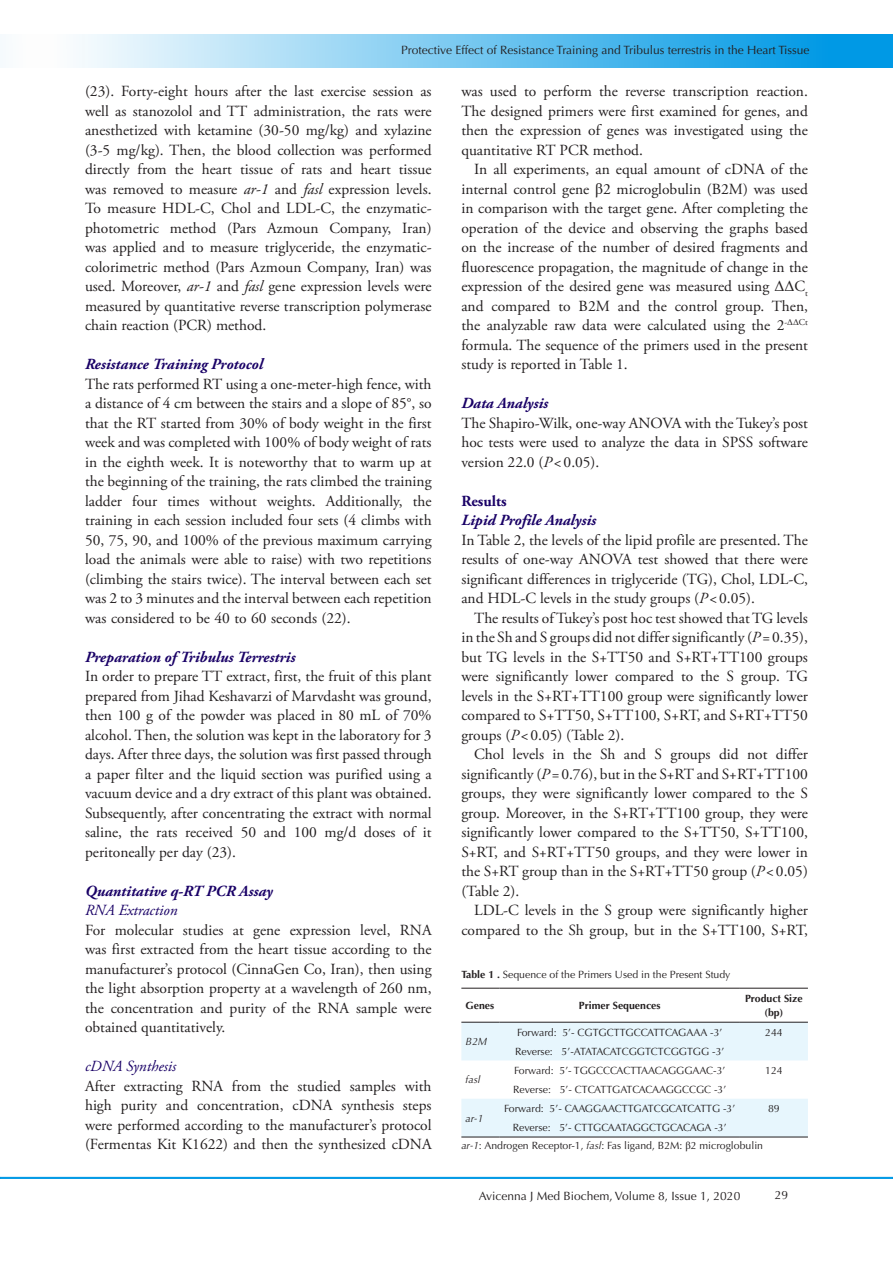
<style>
.page{position:relative;width:893px;height:1263px;background:#fff}
.page>*{position:absolute;margin:0;border:0;box-sizing:border-box;transform-origin:0 0}
.t1{font:15.45px/19.5px "Adobe Garamond Pro";color:#231f20;text-align:justify}
.t2{font:italic 700 15.45px "Adobe Garamond Pro";color:#190066}
.t3{font:italic 15.45px "Adobe Garamond Pro";color:#190066}
.t4{font:700 15.45px "Adobe Garamond Pro";color:#190066}
.t5{font:12px "Optima LT Std";color:#231f20}
.t6{font:10.5px "Optima LT Std";color:#231f20}
.t7{font:700 10.5px/13.5px "Optima LT Std";color:#231f20;text-align:center}
.t8{font:italic 10.5px "Optima LT Std";color:#231f20}
.s1{font-style:italic}
.s2{color:#222}
.s3{font-family:"Times New Roman"}
.s4{font-weight:700}
</style>
<div class="page">
<hr style="left:0;top:1177px;width:893px;height:2px;background:#0099e5">
<div style="left:0;top:35px;width:892px;height:33px;background:linear-gradient(to right,#fff,#0093e3)"></div>
<div style="left:461px;top:1023px;width:347px;height:37px;background:#e7f6fd"></div>
<div style="left:461px;top:1099px;width:347px;height:37px;background:#e7f6fd"></div>
<hr style="left:461px;top:988px;width:39px;height:1px;background:#231f20">
<hr style="left:500px;top:988px;width:240px;height:1px;background:#231f20">
<hr style="left:740px;top:988px;width:68px;height:1px;background:#231f20">
<hr style="left:461px;top:1022px;width:39px;height:1px;background:#231f20">
<hr style="left:500px;top:1022px;width:240px;height:1px;background:#231f20">
<hr style="left:740px;top:1022px;width:68px;height:1px;background:#231f20">
<hr style="left:461px;top:1136px;width:39px;height:1px;background:#231f20">
<hr style="left:500px;top:1136px;width:240px;height:1px;background:#231f20">
<hr style="left:740px;top:1136px;width:68px;height:1px;background:#231f20">
<p class="t5" style="left:401px;top:43px;width:410px">Protective Effect of Resistance Training and Tribulus terrestris in the Heart Tissue</p>
<p class="t1" style="left:85px;top:82px;width:348px">(23). Forty-eight hours after the last exercise session as well as stanozolol and TT administration, the rats were anesthetized with ketamine (30-50 mg/kg) and xylazine (3-5 mg/kg). Then, the blood collection was performed directly from the heart tissue of rats and heart tissue was removed to measure <span class="s1">ar-1</span> and <span class="s1">fasl</span> expression levels.<br>To measure HDL-C, Chol and LDL-C, the enzymatic&shy;photometric method (Pars Azmoun Company, Iran) was applied and to measure triglyceride, the enzymatic&shy;colorimetric method (Pars Azmoun Company, Iran) was used. Moreover, <span class="s1">ar-1</span> and <span class="s1">fasl</span> gene expression levels were measured by <span class="s2">quantitative reverse transcription</span> polymerase chain reaction <span class="s2">(PCR)</span> method.</p>
<p class="t2" style="left:85px;top:355px;width:180px">Resistance Training Protocol</p>
<p class="t1" style="left:85px;top:375px;width:348px">The rats performed RT using a one-meter-high fence, with a distance of 4 cm between the stairs and a slope of 85°, so that the RT started from 30% of body weight in the first week and was completed with 100% of body weight of rats in the eighth week. It is noteworthy that to warm up at the beginning of the training, the rats climbed the training ladder four times without weights. Additionally, the training in each session included four sets (4 climbs with 50, 75, 90, and 100% of the previous maximum carrying load the animals were able to raise) with two repetitions (climbing the stairs twice). The interval between each set was 2 to 3 minutes and the interval between each repetition was considered to be 40 to 60 seconds (22).</p>
<p class="t2" style="left:85px;top:648px;width:212px">Preparation of Tribulus Terrestris</p>
<p class="t1" style="left:85px;top:667px;width:348px">In order to prepare TT extract, first, the fruit of this plant prepared from Jihad Keshavarzi of Marvdasht was ground, then 100 g of the powder was placed in 80 mL of 70% alcohol. Then, the solution was kept in the laboratory for 3 days. After three days, the solution was first passed through a paper filter and the liquid section was purified using a vacuum device and a dry extract of this plant was obtained.<br>Subsequently, after concentrating the extract with normal saline, the rats received 50 and 100 mg/d doses of it peritoneally per day (23).</p>
<p class="t2" style="left:85px;top:882px;width:189px">Quantitative q-RT PCR Assay</p>
<p class="t3" style="left:85px;top:901px;width:94px">RNA Extraction</p>
<p class="t1" style="left:85px;top:921px;width:348px">For molecular studies at gene expression level, RNA was first extracted from the heart tissue according to the manufacturer’s protocol (CinnaGen Co, Iran), then using the light absorption property at a wavelength of 260 nm, the concentration and purity of the RNA sample were obtained quantitatively.</p>
<p class="t3" style="left:85px;top:1057px;width:93px">cDNA Synthesis</p>
<p class="t1" style="left:85px;top:1077px;width:348px">After extracting RNA from the studied samples with high purity and concentration, cDNA synthesis steps were performed according to the manufacturer’s protocol (Fermentas Kit K1622) and then the synthesized cDNA</p>
<p class="t1" style="left:461px;top:82px;width:348px">was used to perform the reverse transcription reaction.<br>The designed primers were first examined for genes, and then the expression of genes was investigated using the quantitative RT PCR method.</p>
<p class="t1" style="left:461px;top:160px;width:348px;text-indent:13px">In all experiments, an equal amount of cDNA of the internal control gene <span class="s3">β</span>2 microglobulin (B2M) was used in comparison with the target gene. After completing the operation of the device and observing the graphs based on the increase of the number of desired fragments and fluorescence propagation, the magnitude of change in the expression of the desired gene was measured using <span class="s3">ΔΔ</span>C<sub>t </sub>and compared to B2M and the control group. Then, the analyzable raw data were calculated using the 2<sup>-</sup><sup>ΔΔ</sup><sup>Ct </sup>formula. The sequence of the primers used in the present study is reported in Table 1.</p>
<p class="t2" style="left:461px;top:394px;width:88px">Data Analysis</p>
<p class="t1" style="left:461px;top:414px;width:348px">The Shapiro-Wilk, one-way ANOVA with the Tukey’s post hoc tests were used to analyze the data in SPSS software version 22.0 (<span class="s1">P</span>&lt;0.05).</p>
<p class="t4" style="left:461px;top:492px;width:47px">Results</p>
<p class="t2" style="left:461px;top:511px;width:136px">Lipid Profile Analysis</p>
<p class="t1" style="left:461px;top:531px;width:348px">In Table 2, the levels of the lipid profile are presented. The results of one-way ANOVA test showed that there were significant differences in triglyceride (TG), Chol, LDL-C, and HDL-C levels in the study groups (<span class="s1">P</span>&lt;0.05).</p>
<p class="t1" style="left:461px;top:609px;width:348px;text-indent:13px">The results of Tukey’s post hoc test showed that TG levels in the Sh and S groups did not differ significantly (<span class="s1">P</span>=0.35), but TG levels in the S+TT50 and S+RT+TT100 groups were significantly lower compared to the S group. TG levels in the S+RT+TT100 group were significantly lower compared to S+TT50, S+TT100, S+RT, and S+RT+TT50 groups (<span class="s1">P</span>&lt;0.05) (Table 2).</p>
<p class="t1" style="left:461px;top:745px;width:348px;text-indent:13px">Chol levels in the Sh and S groups did not differ significantly (<span class="s1">P</span>=0.76), but in the S+RT and S+RT+TT100 groups, they were significantly lower compared to the S group. Moreover, in the S+RT+TT100 group, they were significantly lower compared to the S+TT50, S+TT100, S+RT, and S+RT+TT50 groups, and they were lower in the S+RT group than in the S+RT+TT50 group (<span class="s1">P</span>&lt;0.05) (Table 2).</p>
<p class="t1" style="left:461px;top:901px;width:348px;text-align:right">LDL-C levels in the S group were significantly higher compared to the Sh group, but in the S+TT100, S+RT,</p>
<p class="t6" style="left:461px;top:968px;width:270px"><span class="s4">Table 1 .</span> Sequence of the Primers Used in the Present Study</p>
<p class="t7" style="left:466px;top:999px;width:30px">Genes</p>
<p class="t7" style="left:579px;top:999px;width:83px">Primer Sequences</p>
<p class="t7" style="left:745px;top:992px;width:59px">Product Size (bp)</p>
<p class="t8" style="left:466px;top:1036px;width:23px">B2M</p>
<p class="t6" style="left:517px;top:1026px;width:207px">Forward: 5’- CGTGCTTGCCATTCAGAAA -3’</p>
<p class="t6" style="left:765px;top:1026px;width:19px">244</p>
<p class="t6" style="left:515px;top:1045px;width:211px">Reverse: 5’-ATATACATCGGTCTCGGTGG -3’</p>
<p class="t6" style="left:514px;top:1064px;width:213px">Forward: 5’- TGGCCCACTTAACAGGGAAC-3’</p>
<p class="t6" style="left:765px;top:1064px;width:19px">124</p>
<p class="t6" style="left:513px;top:1083px;width:215px">Reverse: 5’- CTCATTGATCACAAGGCCGC -3’</p>
<p class="t8" style="left:466px;top:1074px;width:16px">fasl</p>
<p class="t6" style="left:504px;top:1102px;width:233px">Forward: 5’- CAAGGAACTTGATCGCATCATTG -3’</p>
<p class="t6" style="left:768px;top:1102px;width:13px">89</p>
<p class="t6" style="left:513px;top:1121px;width:215px">Reverse: 5’- CTTGCAATAGGCTGCACAGA -3’</p>
<p class="t6" style="left:461px;top:1139px;width:303px"><span class="s1">ar-1</span>: Androgen Receptor-1, <span class="s1">fasl</span>: Fas ligand, B2M: <span class="s3">β</span>2 microglobulin</p>
<p class="t8" style="left:466px;top:1112px;width:19px">ar-1</p>
<p class="t5" style="left:479px;top:1189px;width:263px">Avicenna J Med Biochem, Volume 8, Issue 1, 2020</p>
<p class="t5" style="left:775px;top:1188px;width:15px">29</p>
</div>
